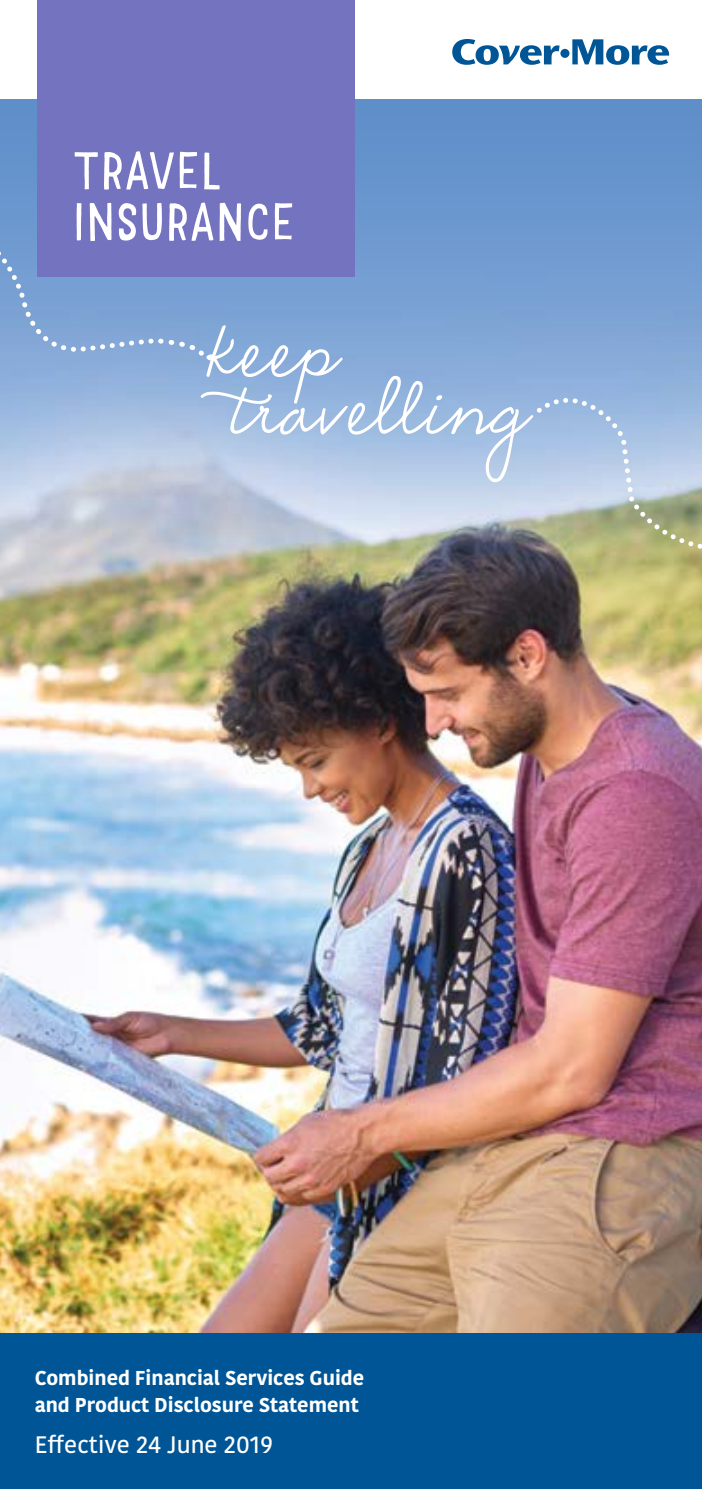
<style>
.page{position:relative;width:702px;height:1489px;background:#fff}
.page>*{position:absolute;margin:0;border:0;box-sizing:border-box;transform-origin:0 0}
.t1{font:300 51.25px/51.2px "Mr Dodo";color:#fff}
.t2{font:600 23.75px "Kohinoor";color:#fff}
.t3{font:700 20px/27.5px "Kohinoor";color:#fff}
</style>
<div class="page">
<img style="left:0;top:555px;width:702px;height:777px">
<div style="left:0;top:99px;width:702px;height:456px;background:#6493cc"></div>
<div style="left:0;top:1332px;width:702px;height:156px;background:#005596"></div>
<svg style="left:0;top:224px;width:702px;height:331px;background:#9cb6d6"></svg>
<div style="left:37px;top:0;width:317px;height:276px;background:#7473c0"></div>
<svg style="left:452px;top:39px;width:217px;height:26px"></svg>
<h1 class="t1" style="left:72px;top:146px;width:224px">TRAVEL<br>INSURANCE</h1>
<p class="t3" style="left:35px;top:1364px;width:331px">Combined Financial Services Guide and Product Disclosure Statement</p>
<p class="t2" style="left:35px;top:1429px;width:240px">Effective 24 June 2019</p>
</div>
